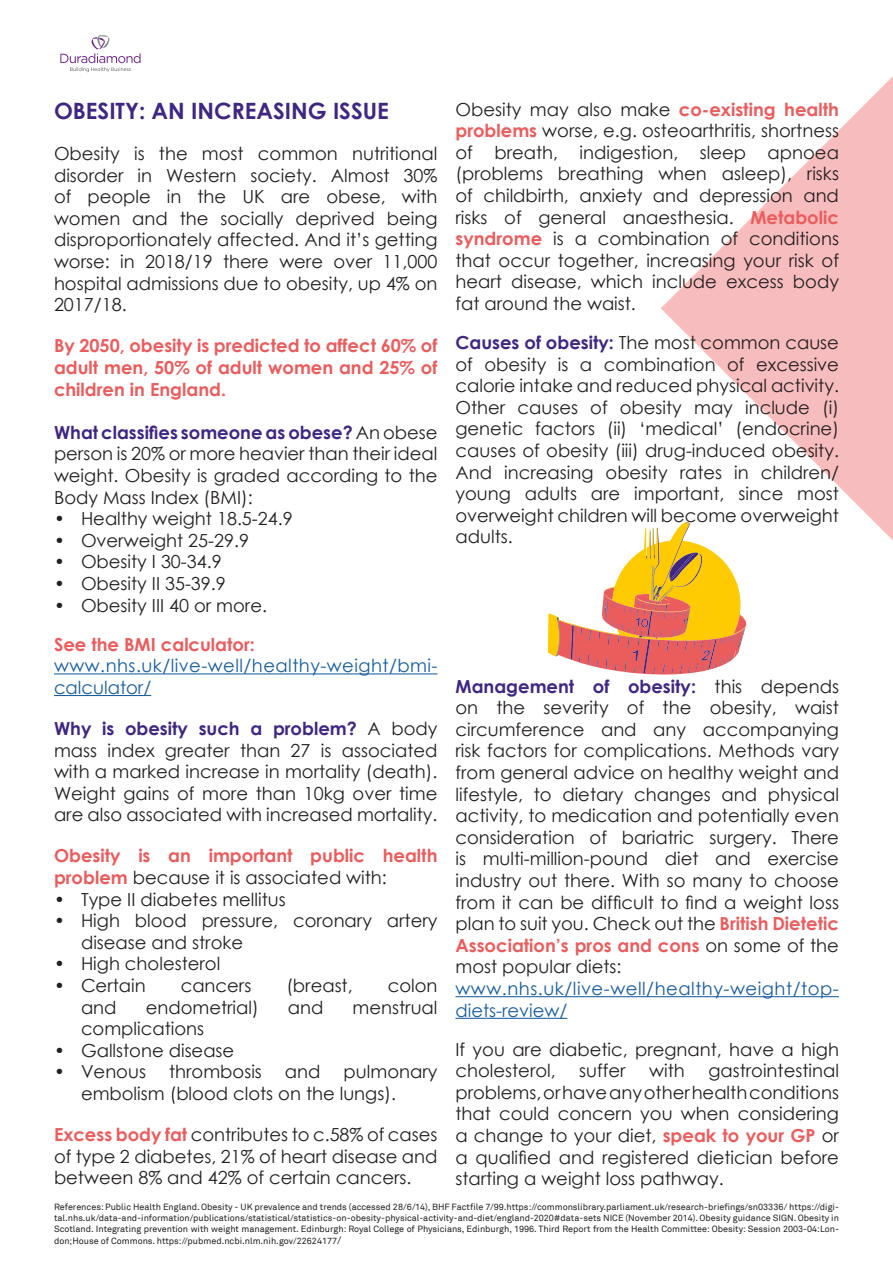
<style>
.page{position:relative;width:893px;height:1263px;background:#fff}
.page>*{position:absolute;margin:0;border:0;box-sizing:border-box;transform-origin:0 0}
.t1{font:700 22.5px "Century Gothic";color:#3f2683}
.t2{font:18px/21.6px "Century Gothic";color:#231f20;text-align:justify}
.t3{font:700 18px/21.6px "Century Gothic";color:#eb5c5d;text-align:justify}
.t4{font:18px/21.6px "Century Gothic";letter-spacing:.025em;color:#175d9e}
.t5{font:9px/10.8px "Akkurat";color:#231f20;text-align:justify}
.s1{font-weight:700;color:#eb5c5d}
.s2{font-weight:700;color:#3f2683}
.s3{font-weight:400;color:#231f20}
.s4{font-size:10.5px}
</style>
<div class="page">
<svg style="left:661px;top:76px;width:232px;height:465px"></svg>
<hr style="left:54px;top:673px;width:383px;height:1px;background:#175d9e">
<hr style="left:54px;top:695px;width:97px;height:1px;background:#175d9e">
<hr style="left:455px;top:996px;width:384px;height:1px;background:#175d9e">
<hr style="left:455px;top:1018px;width:112px;height:1px;background:#175d9e">
<svg style="left:548px;top:522px;width:199px;height:153px"></svg>
<svg style="left:60px;top:35px;width:81px;height:37px"></svg>
<p class="t2" style="left:455px;top:98px;width:385px">Obesity may also make <span class="s1">co-existing health problems</span> worse, e.g. osteoarthritis, shortness of breath, indigestion, sleep apnoea (problems breathing when asleep), risks of childbirth, anxiety and depression and risks of general anaesthesia. <span class="s1">Metabolic syndrome</span> is a combination of conditions that occur together, increasing your risk of heart disease, which include excess body fat around the waist.</p>
<p class="t2" style="left:455px;top:331px;width:385px"><span class="s2">Causes of obesity:</span> The most common cause of obesity is a combination of excessive calorie intake and reduced physical activity.<br>Other causes of obesity may include (i) genetic factors (ii) ‘medical’ (endocrine) causes of obesity (iii) drug-induced obesity.<br>And increasing obesity rates in children/ young adults are important, since most overweight children will become overweight adults.</p>
<p class="t1" style="left:54px;top:94px;width:336px">OBESITY: AN INCREASING ISSUE</p>
<p class="t2" style="left:54px;top:142px;width:385px">Obesity is the most common nutritional disorder in Western society. Almost 30% of people in the UK are obese, with women and the socially deprived being disproportionately affected. And it’s getting worse: in 2018/19 there were over 11,000 hospital admissions due to obesity, up 4% on 2017/18.</p>
<p class="t3" style="left:54px;top:334px;width:385px">By 2050, obesity is predicted to affect 60% of adult men, 50% of adult women and 25% of children in England.</p>
<p class="t2" style="left:54px;top:421px;width:385px"><span class="s2">What classifies someone as obese?</span> An obese person is 20% or more heavier than their ideal weight. Obesity is graded according to the Body Mass Index (BMI):</p>
<p class="t2" style="left:54px;top:508px;width:240px">• Healthy weight 18.5-24.9</p>
<p class="t2" style="left:54px;top:529px;width:196px">• Overweight 25-29.9</p>
<p class="t2" style="left:54px;top:551px;width:169px">• Obesity I 30-34.9</p>
<p class="t2" style="left:54px;top:572px;width:173px">• Obesity II 35-39.9</p>
<p class="t2" style="left:54px;top:594px;width:215px">• Obesity III 40 or more.</p>
<p class="t3" style="left:54px;top:632px;width:202px">See the BMI calculator:</p>
<p class="t4" style="left:54px;top:655px;width:385px">www.nhs.uk/live-well/healthy-weight/bmi&shy;calculator/</p>
<p class="t2" style="left:54px;top:717px;width:385px"><span class="s2">Why is obesity such a problem?</span> A body mass index greater than 27 is associated with a marked increase in mortality (death).<br>Weight gains of more than 10kg over time are also associated with increased mortality.</p>
<p class="t3" style="left:54px;top:844px;width:385px">Obesity is an important public health problem <span class="s3">because it is associated with:</span></p>
<p class="t2" style="left:54px;top:888px;width:233px">• Type II diabetes mellitus</p>
<p class="t2" style="left:81px;top:910px;width:358px;text-indent:-27px">• High blood pressure, coronary artery disease and stroke</p>
<p class="t2" style="left:54px;top:953px;width:168px">• High cholesterol</p>
<p class="t2" style="left:54px;top:974px;width:93px">• Certain</p>
<p class="t2" style="left:181px;top:974px;width:72px">cancers</p>
<p class="t2" style="left:286px;top:974px;width:68px">(breast,</p>
<p class="t2" style="left:388px;top:974px;width:51px">colon</p>
<p class="t2" style="left:81px;top:996px;width:37px">and</p>
<p class="t2" style="left:146px;top:996px;width:115px">endometrial)</p>
<p class="t2" style="left:288px;top:996px;width:37px">and</p>
<p class="t2" style="left:353px;top:996px;width:86px">menstrual</p>
<p class="t2" style="left:81px;top:1018px;width:125px">complications</p>
<p class="t2" style="left:54px;top:1039px;width:182px">• Gallstone disease</p>
<p class="t2" style="left:54px;top:1061px;width:94px">• Venous</p>
<p class="t2" style="left:169px;top:1061px;width:94px">thrombosis</p>
<p class="t2" style="left:285px;top:1061px;width:37px">and</p>
<p class="t2" style="left:455px;top:675px;width:385px"><span class="s2">Management of obesity:</span> this depends on the severity of the obesity, waist circumference and any accompanying risk factors for complications. Methods vary from general advice on healthy weight and lifestyle, to dietary changes and physical activity, to medication and potentially even consideration of bariatric surgery. There is multi-million-pound diet and exercise industry out there. With so many to choose from it can be difficult to find a weight loss plan to suit you. Check out the <span class="s1">British Dietetic Association’s pros and cons</span> on some of the most popular diets:</p>
<p class="t4" style="left:455px;top:977px;width:385px">www.nhs.uk/live-well/healthy-weight/top&shy;diets-review/</p>
<p class="t2" style="left:455px;top:1038px;width:385px">If you are diabetic, pregnant, have a high cholesterol,</p>
<p class="t2" style="left:455px;top:1059px;width:385px;text-indent:253px">gastrointestinal problems, or have any other health conditions that could concern you when considering a change to your diet, <span class="s1">speak to your GP</span> or a qualified and registered dietician before starting a weight loss pathway.</p>
<p class="t5" style="left:54px;top:1202px;width:786px">References: Public Health England. Obesity - UK prevalence and trends (accessed 28/6/14), BHF Factfile 7/99.https://commonslibrary.parliament.uk/research-briefings/sn03336/ https://digi&shy;tal.nhs.uk/data-and-information/publications/statistical/statistics-on-obesity-physical-activity-and-diet/england-2020#data-sets NICE (November 2014). Obesity guidance SIGN. Obesity in Scotland. Integrating prevention with weight management. Edinburgh: Royal College of Physicians, Edinburgh, 1996. Third Report from the Health Committee: Obesity: Session 2003-04:Lon-</p>
<p class="t5" style="left:54px;top:1236px;width:289px">don;House of Commons. https://pubmed.ncbi.nlm.nih.gov/22624177<span class="s4">/</span></p>
<p class="t2" style="left:579px;top:1059px;width:48px">suffer</p>
<p class="t2" style="left:649px;top:1059px;width:37px">with</p>
<p class="t2" style="left:81px;top:1061px;width:358px;text-indent:263px">pulmonary embolism (blood clots on the lungs).</p>
<p class="t2" style="left:54px;top:1123px;width:385px"><span class="s1">Excess body fat</span> contributes to c.58% of cases of type 2 diabetes, 21% of heart disease and between 8% and 42% of certain cancers.</p>
</div>
